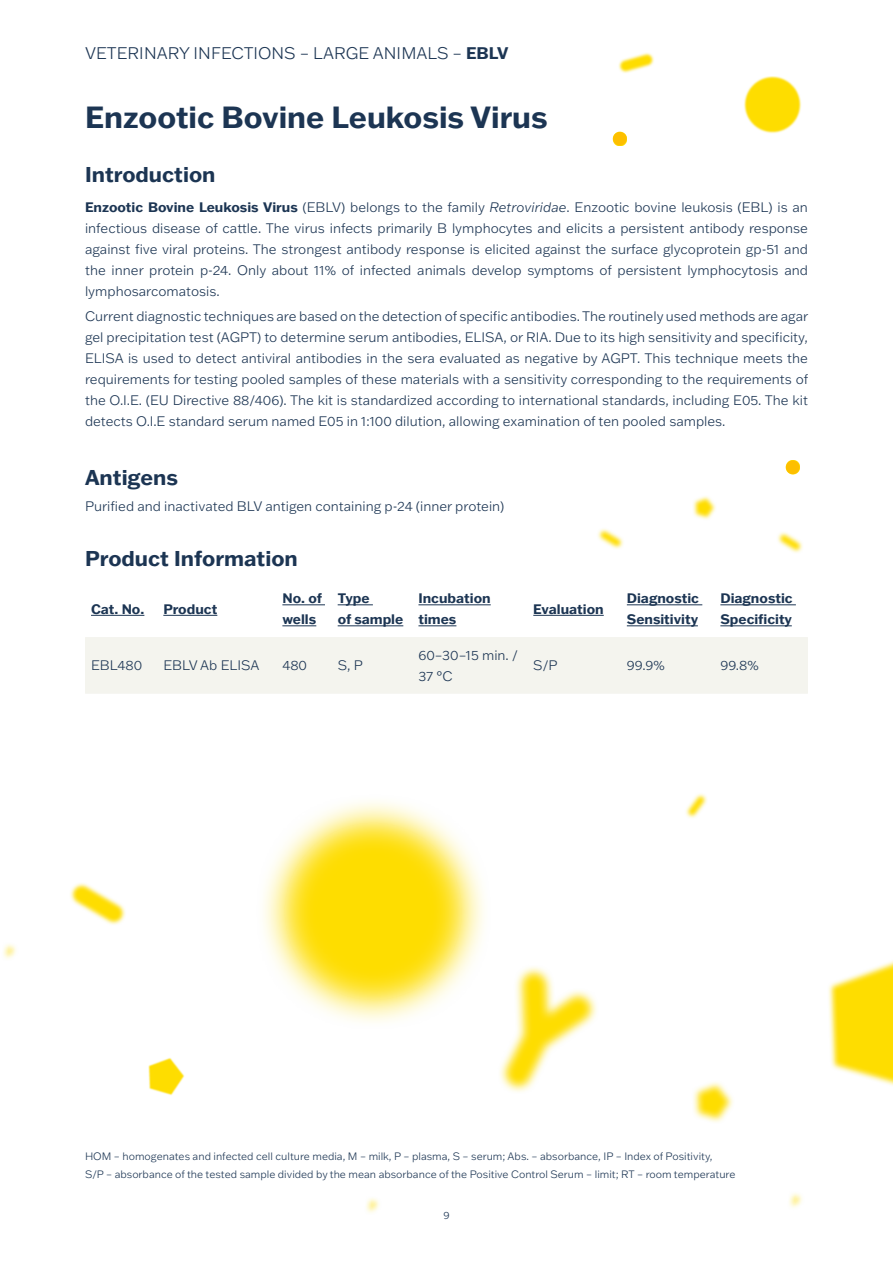
<style>
.page{position:relative;width:893px;height:1263px;background:#fff}
.page>*{position:absolute;margin:0;border:0;box-sizing:border-box;transform-origin:0 0}
.t1{font:700 30px "Franklin Gothic ATF";color:#1c3553}
.t2{font:700 21px "Franklin Gothic ATF";color:#1c3553}
.t3{font:300 16.5px "Franklin Gothic ATF";color:#1c3553}
.t4{font:300 13.5px/21px "Franklin Gothic ATF";color:#1c3553;text-align:justify}
.t5{font:700 13.5px/21px "Franklin Gothic ATF";color:#1c3553}
.t6{font:300 10.5px/18px "Franklin Gothic ATF";color:#1c3553}
.s1{font-weight:700}
.s2{font-style:italic}
</style>
<div class="page">
<svg style="left:500px;top:967px;width:97px;height:125px"></svg>
<svg style="left:504px;top:973px;width:87px;height:114px"></svg>
<svg style="left:263px;top:801px;width:221px;height:221px"></svg>
<svg style="left:285px;top:823px;width:177px;height:177px;background:#fee01d"></svg>
<svg style="left:786px;top:460px;width:14px;height:14px"></svg>
<div style="left:786px;top:460px;width:14px;height:14px;background:#fdbf00;border-radius:50%"></div>
<svg style="left:613px;top:132px;width:14px;height:14px"></svg>
<div style="left:613px;top:132px;width:14px;height:14px;background:#fdbf00;border-radius:50%"></div>
<svg style="left:3px;top:944px;width:13px;height:15px"></svg>
<svg style="left:7px;top:946px;width:7px;height:10px"></svg>
<svg style="left:618px;top:52px;width:36px;height:21px"></svg>
<svg style="left:620px;top:55px;width:32px;height:17px"></svg>
<svg style="left:777px;top:532px;width:26px;height:21px"></svg>
<svg style="left:780px;top:535px;width:20px;height:15px"></svg>
<svg style="left:70px;top:883px;width:56px;height:42px"></svg>
<svg style="left:73px;top:885px;width:50px;height:38px"></svg>
<svg style="left:789px;top:1193px;width:13px;height:15px"></svg>
<svg style="left:793px;top:1196px;width:7px;height:9px"></svg>
<svg style="left:148px;top:1057px;width:37px;height:38px"></svg>
<svg style="left:149px;top:1058px;width:34px;height:36px"></svg>
<svg style="left:693px;top:496px;width:23px;height:24px"></svg>
<svg style="left:696px;top:499px;width:17px;height:17px"></svg>
<svg style="left:598px;top:529px;width:26px;height:20px"></svg>
<svg style="left:600px;top:531px;width:21px;height:15px"></svg>
<svg style="left:686px;top:793px;width:21px;height:25px"></svg>
<svg style="left:688px;top:796px;width:16px;height:20px"></svg>
<svg style="left:366px;top:1198px;width:13px;height:15px"></svg>
<svg style="left:370px;top:1200px;width:7px;height:10px"></svg>
<svg style="left:693px;top:1082px;width:40px;height:40px"></svg>
<svg style="left:699px;top:1086px;width:30px;height:31px"></svg>
<svg style="left:744px;top:76px;width:58px;height:57px"></svg>
<svg style="left:745px;top:78px;width:55px;height:54px;background:#fedd06"></svg>
<svg style="left:828px;top:983px;width:5px;height:84px"></svg>
<svg style="left:833px;top:961px;width:60px;height:125px"></svg>
<div style="left:85px;top:637px;width:723px;height:57px;background:#f4f4ee"></div>
<hr style="left:91px;top:615px;width:53px;height:1px;background:#1c3553">
<hr style="left:163px;top:615px;width:54px;height:1px;background:#1c3553">
<hr style="left:282px;top:604px;width:43px;height:1px;background:#1c3553">
<hr style="left:282px;top:625px;width:34px;height:1px;background:#1c3553">
<hr style="left:338px;top:604px;width:35px;height:1px;background:#1c3553">
<hr style="left:338px;top:625px;width:65px;height:1px;background:#1c3553">
<hr style="left:418px;top:604px;width:73px;height:1px;background:#1c3553">
<hr style="left:418px;top:625px;width:38px;height:1px;background:#1c3553">
<hr style="left:533px;top:615px;width:71px;height:1px;background:#1c3553">
<hr style="left:627px;top:604px;width:75px;height:1px;background:#1c3553">
<hr style="left:627px;top:625px;width:71px;height:1px;background:#1c3553">
<hr style="left:720px;top:604px;width:76px;height:1px;background:#1c3553">
<hr style="left:720px;top:625px;width:72px;height:1px;background:#1c3553">
<p class="t3" style="left:85px;top:42px;width:425px">VETERINARY INFECTIONS – LARGE ANIMALS – <span class="s1">EBLV</span></p>
<h1 class="t1" style="left:85px;top:98px;width:464px">Enzootic Bovine Leukosis Virus</h1>
<h2 class="t2" style="left:85px;top:160px;width:132px">Introduction</h2>
<p class="t4" style="left:85px;top:196px;width:724px"><span class="s1">Enzootic Bovine Leukosis Virus</span> (EBLV) belongs to the family <span class="s2">Retroviridae</span>. Enzootic bovine leukosis (EBL) is an infectious disease of cattle. The virus infects primarily B lymphocytes and elicits a persistent antibody response against five viral proteins. The strongest antibody response is elicited against the surface glycoprotein gp-51 and the inner protein p-24. Only about 11% of infected animals develop symptoms of persistent lymphocytosis and lymphosarcomatosis.</p>
<p class="t4" style="left:85px;top:305px;width:725px">Current diagnostic techniques are based on the detection of specific antibodies. The routinely used methods are agar gel precipitation test (AGPT) to determine serum antibodies, ELISA, or RIA. Due to its high sensitivity and specificity, ELISA is used to detect antiviral antibodies in the sera evaluated as negative by AGPT. This technique meets the requirements for testing pooled samples of these materials with a sensitivity corresponding to the requirements of the O.I.E. (EU Directive 88/406). The kit is standardized according to international standards, including E05. The kit detects O.I.E standard serum named E05 in 1:100 dilution, allowing examination of ten pooled samples.</p>
<h2 class="t2" style="left:85px;top:464px;width:94px">Antigens</h2>
<p class="t4" style="left:85px;top:495px;width:421px">Purified and inactivated BLV antigen containing p-24 (inner protein)</p>
<h2 class="t2" style="left:85px;top:544px;width:214px">Product Information</h2>
<p class="t5" style="left:91px;top:598px;width:55px">Cat. No.</p>
<p class="t5" style="left:163px;top:598px;width:56px">Product</p>
<p class="t5" style="left:282px;top:588px;width:41px">No. of wells</p>
<p class="t5" style="left:338px;top:588px;width:67px">Type<br>of sample</p>
<p class="t5" style="left:418px;top:588px;width:74px">Incubation times</p>
<p class="t5" style="left:533px;top:598px;width:72px">Evaluation</p>
<p class="t5" style="left:627px;top:588px;width:74px">Diagnostic<br>Sensitivity</p>
<p class="t5" style="left:720px;top:588px;width:74px">Diagnostic<br>Specificity</p>
<p class="t4" style="left:91px;top:655px;width:53px">EBL480</p>
<p class="t4" style="left:163px;top:655px;width:98px">EBLV Ab ELISA</p>
<p class="t4" style="left:282px;top:655px;width:26px">480</p>
<p class="t4" style="left:338px;top:655px;width:27px">S, P</p>
<p class="t4" style="left:418px;top:644px;width:101px">60–30–15 min. /<br>37 °C</p>
<p class="t4" style="left:533px;top:655px;width:26px">S/P</p>
<p class="t4" style="left:627px;top:655px;width:39px">99.9%</p>
<p class="t4" style="left:720px;top:655px;width:40px">99.8%</p>
<p class="t6" style="left:85px;top:1146px;width:652px">HOM – homogenates and infected cell culture media, M – milk, P – plasma, S – serum; Abs. – absorbance, IP – Index of Positivity,<br>S/P – absorbance of the tested sample divided by the mean absorbance of the Positive Control Serum – limit; RT – room temperature</p>
<p class="t6" style="left:443px;top:1206px;width:8px">9</p>
</div>
